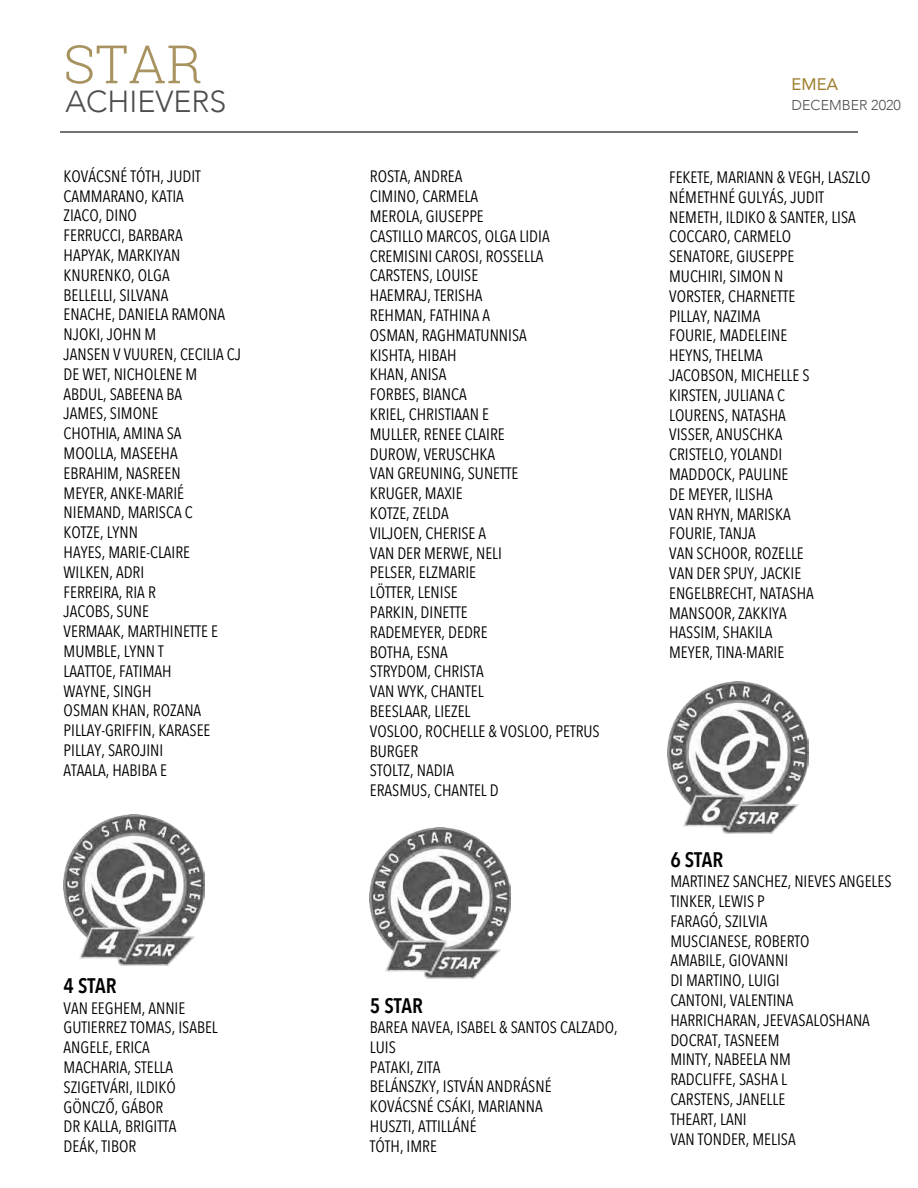
<style>
.page{position:relative;width:918px;height:1188px;background:#fff}
.page>*{position:absolute;margin:0;border:0;box-sizing:border-box;transform-origin:0 0}
.t1{font:300 52.95px "Roboto Slab";color:#a79260}
.t2{font:300 30.3px "Avenir";color:#4f4e4e}
.t3{font:600 21px "Avenir Next Condensed";letter-spacing:-.005em;color:#000}
.t4{font:16.65px "Avenir";color:#9d7e2e}
.t5{font:16.5px/19.8px "Avenir Next Condensed";color:#000}
.t6{font:300 14.25px "Avenir";color:#4e4d4d}
</style>
<div class="page">
<img style="left:64px;top:814px;width:140px;height:152px">
<img style="left:370px;top:827px;width:141px;height:151px">
<img style="left:668px;top:682px;width:141px;height:151px">
<hr style="left:61px;top:131px;width:797px;height:2px;background:#727272">
<h1 class="t1" style="left:64px;top:28px;width:140px">STAR</h1>
<h2 class="t2" style="left:65px;top:83px;width:162px">ACHIEVERS</h2>
<p class="t5" style="left:64px;top:165px;width:179px">KOVÁCSNÉ TÓTH, JUDIT<br>CAMMARANO, KATIA<br>ZIACO, DINO<br>FERRUCCI, BARBARA<br>HAPYAK, MARKIYAN<br>KNURENKO, OLGA<br>BELLELLI, SILVANA<br>ENACHE, DANIELA RAMONA<br>NJOKI, JOHN M<br>JANSEN V VUUREN, CECILIA CJ<br>DE WET, NICHOLENE M<br>ABDUL, SABEENA BA<br>JAMES, SIMONE<br>CHOTHIA, AMINA SA<br>MOOLLA, MASEEHA<br>EBRAHIM, NASREEN<br>MEYER, ANKE-MARIÉ<br>NIEMAND, MARISCA C<br>KOTZE, LYNN<br>HAYES, MARIE-CLAIRE<br>WILKEN, ADRI<br>FERREIRA, RIA R<br>JACOBS, SUNE<br>VERMAAK, MARTHINETTE E<br>MUMBLE, LYNN T<br>LAATTOE, FATIMAH<br>WAYNE, SINGH<br>OSMAN KHAN, ROZANA<br>PILLAY-GRIFFIN, KARASEE<br>PILLAY, SAROJINI<br>ATAALA, HABIBA E</p>
<p class="t5" style="left:370px;top:166px;width:231px">ROSTA, ANDREA<br>CIMINO, CARMELA<br>MEROLA, GIUSEPPE<br>CASTILLO MARCOS, OLGA LIDIA<br>CREMISINI CAROSI, ROSSELLA<br>CARSTENS, LOUISE<br>HAEMRAJ, TERISHA<br>REHMAN, FATHINA A<br>OSMAN, RAGHMATUNNISA<br>KISHTA, HIBAH<br>KHAN, ANISA<br>FORBES, BIANCA<br>KRIEL, CHRISTIAAN E<br>MULLER, RENEE CLAIRE<br>DUROW, VERUSCHKA<br>VAN GREUNING, SUNETTE<br>KRUGER, MAXIE<br>KOTZE, ZELDA<br>VILJOEN, CHERISE A<br>VAN DER MERWE, NELI<br>PELSER, ELZMARIE<br>LÖTTER, LENISE<br>PARKIN, DINETTE<br>RADEMEYER, DEDRE<br>BOTHA, ESNA<br>STRYDOM, CHRISTA<br>VAN WYK, CHANTEL<br>BEESLAAR, LIEZEL<br>VOSLOO, ROCHELLE &amp; VOSLOO, PETRUS<br>BURGER<br>STOLTZ, NADIA<br>ERASMUS, CHANTEL D</p>
<p class="t3" style="left:64px;top:968px;width:54px">4 STAR</p>
<p class="t5" style="left:64px;top:997px;width:156px">VAN EEGHEM, ANNIE<br>GUTIERREZ TOMAS, ISABEL<br>ANGELE, ERICA<br>MACHARIA, STELLA<br>SZIGETVÁRI, ILDIKÓ<br>GÖNCZŐ, GÁBOR<br>DR KALLA, BRIGITTA<br>DEÁK, TIBOR</p>
<p class="t3" style="left:370px;top:987px;width:54px">5 STAR</p>
<p class="t5" style="left:370px;top:1017px;width:249px">BAREA NAVEA, ISABEL &amp; SANTOS CALZADO,<br>LUIS<br>PATAKI, ZITA<br>BELÁNSZKY, ISTVÁN ANDRÁSNÉ<br>KOVÁCSNÉ CSÁKI, MARIANNA<br>HUSZTI, ATTILLÁNÉ<br>TÓTH, IMRE</p>
<p class="t4" style="left:792px;top:71px;width:48px">EMEA</p>
<p class="t6" style="left:792px;top:97px;width:111px">DECEMBER 2020</p>
<p class="t5" style="left:669px;top:166px;width:203px">FEKETE, MARIANN &amp; VEGH, LASZLO<br>NÉMETHNÉ GULYÁS, JUDIT<br>NEMETH, ILDIKO &amp; SANTER, LISA<br>COCCARO, CARMELO<br>SENATORE, GIUSEPPE<br>MUCHIRI, SIMON N<br>VORSTER, CHARNETTE<br>PILLAY, NAZIMA<br>FOURIE, MADELEINE<br>HEYNS, THELMA<br>JACOBSON, MICHELLE S<br>KIRSTEN, JULIANA C<br>LOURENS, NATASHA<br>VISSER, ANUSCHKA<br>CRISTELO, YOLANDI<br>MADDOCK, PAULINE<br>DE MEYER, ILISHA<br>VAN RHYN, MARISKA<br>FOURIE, TANJA<br>VAN SCHOOR, ROZELLE<br>VAN DER SPUY, JACKIE<br>ENGELBRECHT, NATASHA<br>MANSOOR, ZAKKIYA<br>HASSIM, SHAKILA<br>MEYER, TINA-MARIE</p>
<p class="t3" style="left:670px;top:841px;width:54px">6 STAR</p>
<p class="t5" style="left:670px;top:871px;width:223px">MARTINEZ SANCHEZ, NIEVES ANGELES<br>TINKER, LEWIS P<br>FARAGÓ, SZILVIA<br>MUSCIANESE, ROBERTO<br>AMABILE, GIOVANNI<br>DI MARTINO, LUIGI<br>CANTONI, VALENTINA<br>HARRICHARAN, JEEVASALOSHANA<br>DOCRAT, TASNEEM<br>MINTY, NABEELA NM<br>RADCLIFFE, SASHA L<br>CARSTENS, JANELLE<br>THEART, LANI<br>VAN TONDER, MELISA</p>
</div>
